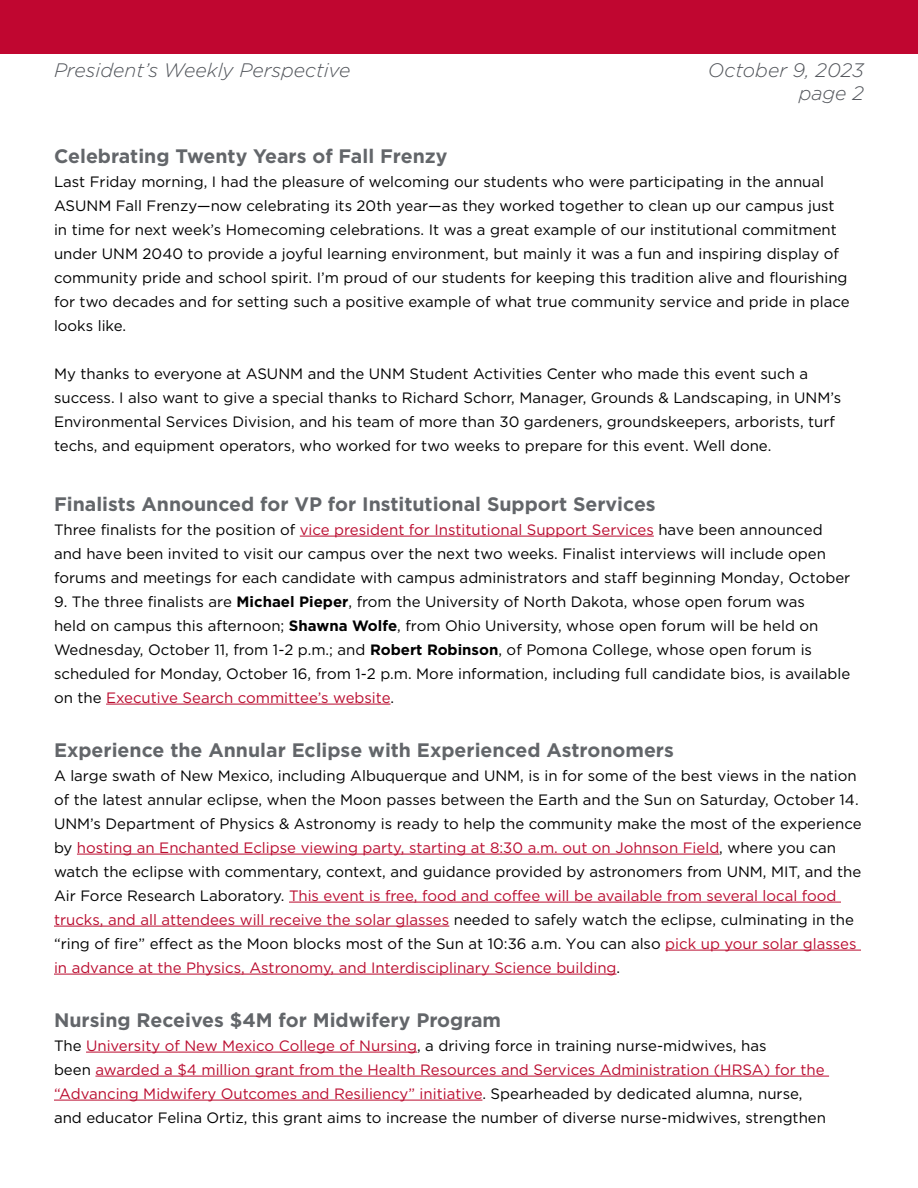
<style>
.page{position:relative;width:918px;height:1188px;background:#fff}
.page>*{position:absolute;margin:0;border:0;box-sizing:border-box;transform-origin:0 0}
.Body_Copy_-_Letter{font:700 19.5px "Gotham";color:#63666a}
.t1{font:italic 300 19.5px/23.4px "Gotham";color:#52555b;text-align:right}
.Body_Copy_-_Letter-2{font:15px/24px "Gotham";color:#000}
.s1{color:#ba0c2f}
.s2{font-weight:700}
</style>
<div class="page">
<hr style="left:300px;top:536px;width:354px;height:1px;background:#ba0c2f">
<hr style="left:106px;top:704px;width:285px;height:1px;background:#ba0c2f">
<hr style="left:77px;top:854px;width:642px;height:1px;background:#ba0c2f">
<hr style="left:289px;top:902px;width:552px;height:1px;background:#ba0c2f">
<hr style="left:54px;top:926px;width:395px;height:1px;background:#ba0c2f">
<hr style="left:665px;top:950px;width:196px;height:1px;background:#ba0c2f">
<hr style="left:54px;top:974px;width:563px;height:1px;background:#ba0c2f">
<hr style="left:86px;top:1052px;width:331px;height:1px;background:#ba0c2f">
<hr style="left:95px;top:1076px;width:734px;height:1px;background:#ba0c2f">
<hr style="left:54px;top:1100px;width:428px;height:1px;background:#ba0c2f">
<div style="left:0;top:0;width:918px;height:53px;background:#c00630"></div>
<p class="t1" style="left:54px;top:58px;width:298px">President’s Weekly Perspective</p>
<p class="t1" style="left:708px;top:58px;width:158px">October 9, 2023 page 2</p>
<p class="Body_Copy_-_Letter" style="left:54px;top:143px;width:395px">Celebrating Twenty Years of Fall Frenzy</p>
<p class="Body_Copy_-_Letter-2" style="left:54px;top:169px;width:797px">Last Friday morning, I had the pleasure of welcoming our students who were participating in the annual ASUNM Fall Frenzy—now celebrating its 20th year—as they worked together to clean up our campus just in time for next week’s Homecoming celebrations. It was a great example of our institutional commitment under UNM 2040 to provide a joyful learning environment, but mainly it was a fun and inspiring display of community pride and school spirit. I’m proud of our students for keeping this tradition alive and flourishing for two decades and for setting such a positive example of what true community service and pride in place looks like.</p>
<p class="Body_Copy_-_Letter-2" style="left:54px;top:361px;width:789px">My thanks to everyone at ASUNM and the UNM Student Activities Center who made this event such a success. I also want to give a special thanks to Richard Schorr, Manager, Grounds &amp; Landscaping, in UNM’s Environmental Services Division, and his team of more than 30 gardeners, groundskeepers, arborists, turf techs, and equipment operators, who worked for two weeks to prepare for this event. Well done.</p>
<p class="Body_Copy_-_Letter" style="left:54px;top:491px;width:603px">Finalists Announced for VP for Institutional Support Services</p>
<p class="Body_Copy_-_Letter-2" style="left:54px;top:517px;width:798px">Three finalists for the position of <span class="s1">vice president for Institutional Support Services</span> have been announced and have been invited to visit our campus over the next two weeks. Finalist interviews will include open forums and meetings for each candidate with campus administrators and staff beginning Monday, October</p>
<p class="Body_Copy_-_Letter-2" style="left:54px;top:589px;width:798px">9. The three finalists are <span class="s2">Michael Pieper</span>, from the University of North Dakota, whose open forum was<br>held on campus this afternoon; <span class="s2">Shawna Wolfe</span>, from Ohio University, whose open forum will be held on Wednesday, October 11, from 1-2 p.m.; and <span class="s2">Robert Robinson</span>, of Pomona College, whose open forum is scheduled for Monday, October 16, from 1-2 p.m. More information, including full candidate bios, is available on the <span class="s1">Executive Search committee’s website</span>.</p>
<p class="Body_Copy_-_Letter" style="left:54px;top:737px;width:621px">Experience the Annular Eclipse with Experienced Astronomers</p>
<p class="Body_Copy_-_Letter-2" style="left:54px;top:763px;width:809px">A large swath of New Mexico, including Albuquerque and UNM, is in for some of the best views in the nation of the latest annular eclipse, when the Moon passes between the Earth and the Sun on Saturday, October 14.<br>UNM’s Department of Physics &amp; Astronomy is ready to help the community make the most of the experience by <span class="s1">hosting an Enchanted Eclipse viewing party, starting at 8:30 a.m. out on Johnson Field</span>, where you can watch the eclipse with commentary, context, and guidance provided by astronomers from UNM, MIT, and the Air Force Research Laboratory. <span class="s1">This event is free, food and coffee will be available from several local food trucks, and all attendees will receive the solar glasses</span> needed to safely watch the eclipse, culminating in the “ring of fire” effect as the Moon blocks most of the Sun at 10:36 a.m. You can also <span class="s1">pick up your solar glasses in advance at the Physics, Astronomy, and Interdisciplinary Science building</span>.</p>
<p class="Body_Copy_-_Letter" style="left:54px;top:1007px;width:449px">Nursing Receives $4M for Midwifery Program</p>
<p class="Body_Copy_-_Letter-2" style="left:54px;top:1033px;width:774px">The <span class="s1">University of New Mexico College of Nursing</span>, a driving force in training nurse-midwives, has<br>been <span class="s1">awarded a $4 million grant from the Health Resources and Services Administration (HRSA) for the “Advancing Midwifery Outcomes and Resiliency” initiative</span>. Spearheaded by dedicated alumna, nurse, and educator Felina Ortiz, this grant aims to increase the number of diverse nurse-midwives, strengthen</p>
</div>
